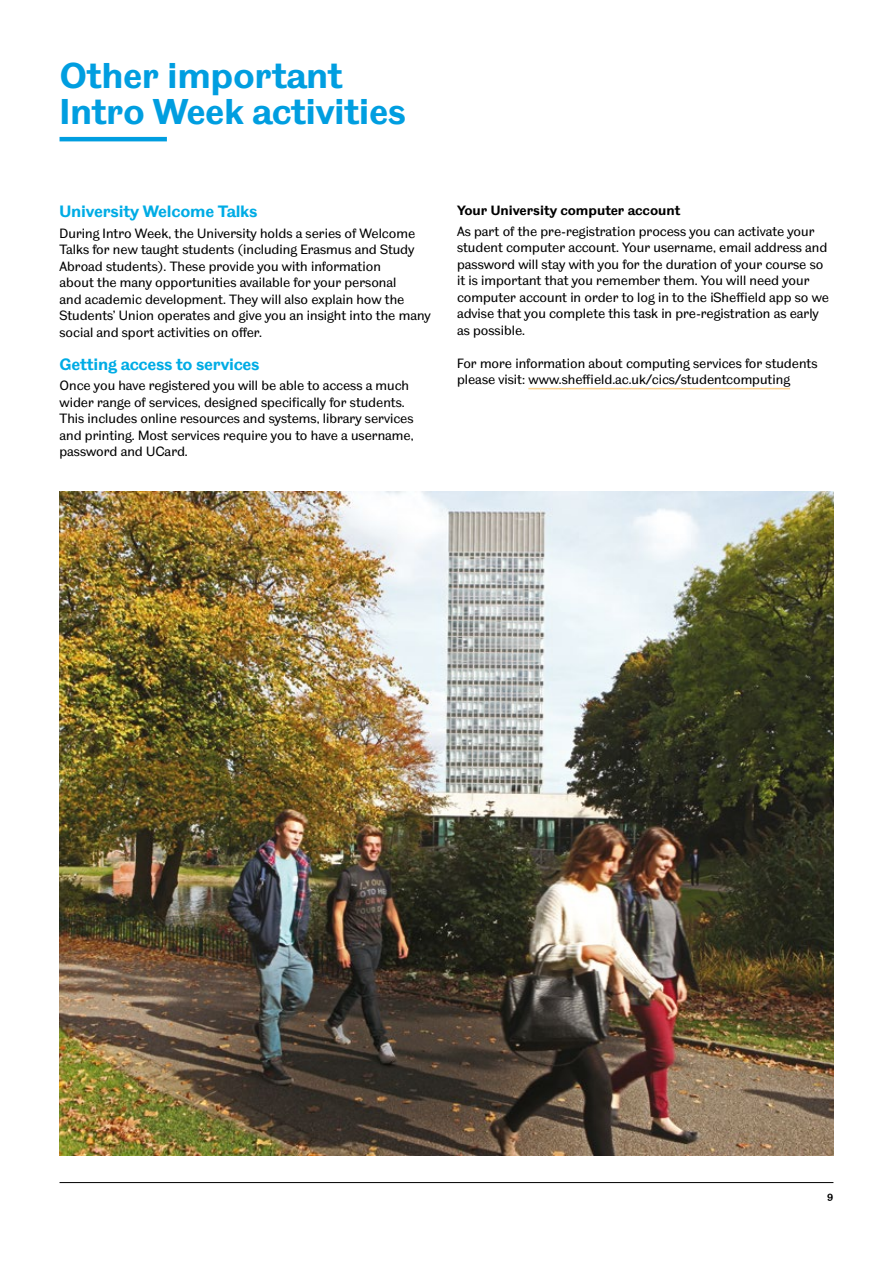
<style>
.page{position:relative;width:893px;height:1263px;background:#fff}
.page>*{position:absolute;margin:0;border:0;box-sizing:border-box;transform-origin:0 0}
.t1{font:700 36px/36px "TUOS Blake";letter-spacing:-.01em;color:#009ee0}
.t2{font:700 16.5px "TUOS Pro Blake";letter-spacing:-.01em;color:#00ace5}
.t3{font:13.5px/16.5px "TUOS Pro Blake";color:#000}
.t4{font:700 13.5px "TUOS Pro Blake";color:#000}
.t5{font:700 10.5px "TUOS Pro Blake";color:#000}
</style>
<div class="page">
<hr style="left:60px;top:1182px;width:773px;height:1px;background:#000">
<hr style="left:528px;top:388px;width:262px;height:1px;background:#fcd28f">
<img style="left:60px;top:491px;width:773px;height:664px">
<hr style="left:60px;top:137px;width:107px;height:4px;background:#009ee0">
<h1 class="t1" style="left:60px;top:57px;width:348px">Other important<br>Intro Week activities</h1>
<p class="t2" style="left:60px;top:201px;width:199px">University Welcome Talks</p>
<p class="t3" style="left:60px;top:225px;width:373px">During Intro Week, the University holds a series of Welcome Talks for new taught students (including Erasmus and Study Abroad students). These provide you with information<br>about the many opportunities available for your personal<br>and academic development. They will also explain how the Students’ Union operates and give you an insight into the many social and sport activities on offer.</p>
<p class="t2" style="left:60px;top:354px;width:201px">Getting access to services</p>
<p class="t3" style="left:60px;top:377px;width:356px">Once you have registered you will be able to access a much wider range of services, designed specifically for students.<br>This includes online resources and systems, library services and printing. Most services require you to have a username, password and UCard.</p>
<p class="t4" style="left:457px;top:202px;width:225px">Your University computer account</p>
<p class="t3" style="left:457px;top:222px;width:373px">As part of the pre-registration process you can activate your student computer account. Your username, email address and password will stay with you for the duration of your course so it is important that you remember them. You will need your computer account in order to log in to the iSheffield app so we advise that you complete this task in pre-registration as early as possible.</p>
<p class="t3" style="left:457px;top:354px;width:362px">For more information about computing services for students please visit: www.sheffield.ac.uk/cics/studentcomputing</p>
<p class="t5" style="left:827px;top:1188px;width:8px">9</p>
</div>
